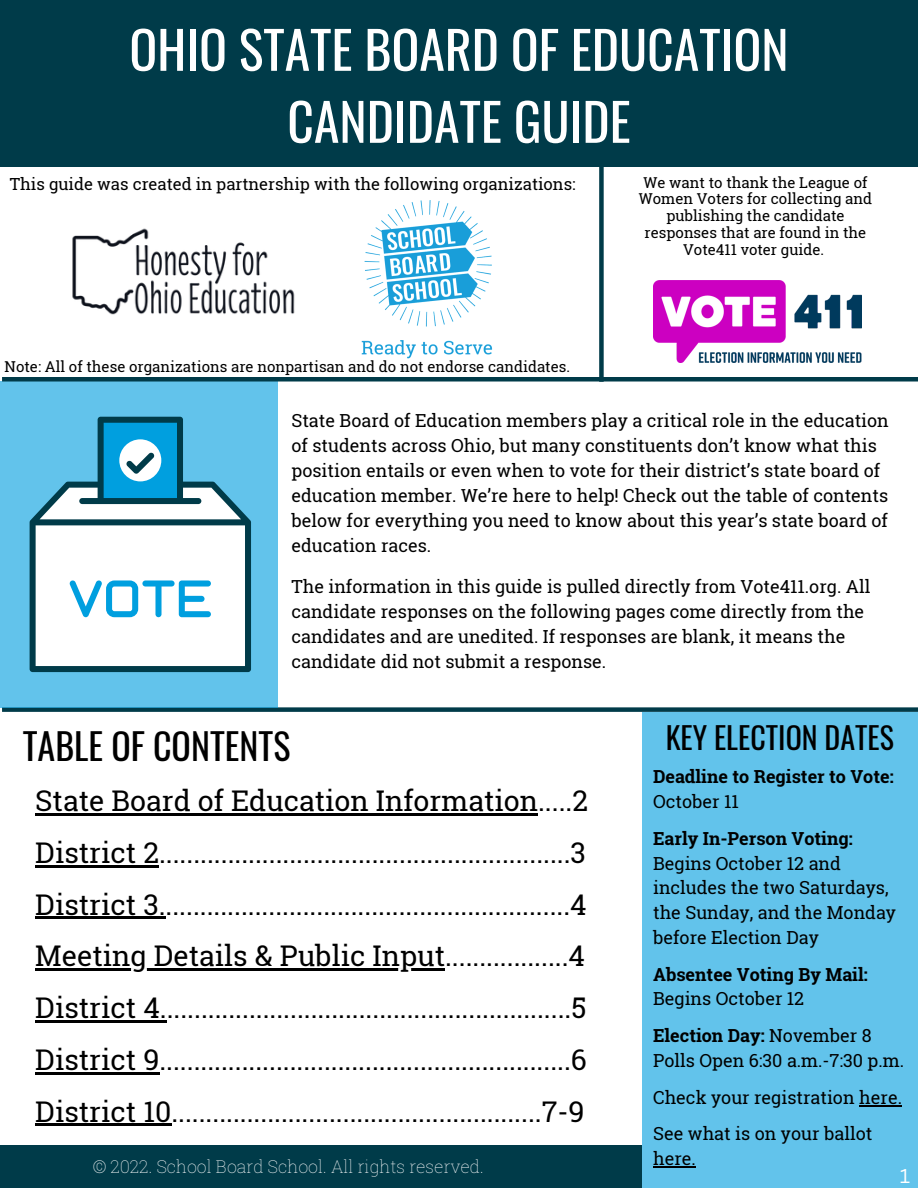
<style>
.page{position:relative;width:918px;height:1188px;background:#fff}
.page>*{position:absolute;margin:0;border:0;box-sizing:border-box;transform-origin:0 0}
.t1{font:51.75px/72px "Oswald";color:#fff;text-align:center}
.t2{font:36px "Oswald";color:#000}
.t3{font:30px "Oswald";color:#000}
.t4{font:28.5px/51.8px "Roboto Slab";color:#000;text-align:justify}
.t5{font:19.5px "Canva Sans";color:#fff}
.t6{font:18px/25px "Roboto Slab";color:#000}
.t7{font:700 18px "Roboto Slab";color:#000}
.t8{font:100 17.55px "Roboto Slab";color:#fff}
.t9{font:16.65px "Roboto Slab";color:#000}
.t10{font:15px/16.8px "Roboto Slab";color:#000;text-align:center}
.s1{font-weight:700}
</style>
<div class="page">
<div style="left:0;top:0;width:918px;height:166px;background:#003b49"></div>
<img style="left:361px;top:200px;width:132px;height:159px">
<img style="left:72px;top:228px;width:223px;height:87px">
<div style="left:2px;top:707px;width:916px;height:5px;background:#003b49"></div>
<div style="left:642px;top:712px;width:276px;height:476px;background:#62c3eb"></div>
<div style="left:0;top:382px;width:278px;height:326px;background:#62c3eb"></div>
<svg style="left:30px;top:417px;width:221px;height:255px;fill:#fff"></svg>
<div style="left:2px;top:377px;width:916px;height:5px;background:#003b49"></div>
<div style="left:0;top:1145px;width:642px;height:43px;background:#003b49"></div>
<div style="left:599px;top:152px;width:5px;height:230px;background:#003b49"></div>
<img style="left:653px;top:280px;width:208px;height:82px">
<hr style="left:859px;top:1105px;width:43px;height:2px;background:#000">
<hr style="left:653px;top:1167px;width:43px;height:1px;background:#000">
<hr style="left:35px;top:813px;width:503px;height:3px;background:#000">
<hr style="left:35px;top:865px;width:124px;height:2px;background:#000">
<hr style="left:35px;top:917px;width:131px;height:2px;background:#000">
<hr style="left:35px;top:969px;width:410px;height:2px;background:#000">
<hr style="left:35px;top:1020px;width:132px;height:3px;background:#000">
<hr style="left:35px;top:1072px;width:124px;height:2px;background:#000">
<hr style="left:35px;top:1124px;width:136px;height:2px;background:#000">
<h1 class="t1" style="left:129px;top:11px;width:661px">OHIO STATE BOARD OF EDUCATION<br>CANDIDATE GUIDE</h1>
<p class="t9" style="left:10px;top:173px;width:567px">This guide was created in partnership with the following organizations:</p>
<p class="t10" style="left:5px;top:357px;width:567px">Note: All of these organizations are nonpartisan and do not endorse candidates.</p>
<p class="t10" style="left:639px;top:173px;width:235px">We want to thank the League of<br>Women Voters for collecting and publishing the candidate responses that are found in the<br>Vote411 voter guide.</p>
<p class="t6" style="left:291px;top:407px;width:599px">State Board of Education members play a critical role in the education of students across Ohio, but many constituents don’t know what this position entails or even when to vote for their district’s state board of education member. We’re here to help! Check out the table of contents below for everything you need to know about this year’s state board of education races.</p>
<p class="t6" style="left:291px;top:573px;width:580px">The information in this guide is pulled directly from Vote411.org. All candidate responses on the following pages come directly from the candidates and are unedited. If responses are blank, it means the candidate did not submit a response.</p>
<h3 class="t3" style="left:666px;top:715px;width:230px">KEY ELECTION DATES</h3>
<p class="t7" style="left:653px;top:764px;width:242px">Deadline to Register to Vote:</p>
<p class="t6" style="left:653px;top:789px;width:87px">October 11</p>
<p class="t7" style="left:653px;top:826px;width:201px">Early In-Person Voting:</p>
<p class="t6" style="left:653px;top:850px;width:245px">Begins October 12 and includes the two Saturdays, the Sunday, and the Monday before Election Day</p>
<p class="t7" style="left:653px;top:962px;width:216px">Absentee Voting By Mail:</p>
<p class="t6" style="left:653px;top:980px;width:220px;line-height:36.8px">Begins October 12<br><span class="s1">Election Day:</span> November 8</p>
<p class="t6" style="left:653px;top:1041px;width:252px;line-height:36.8px;text-align:justify">Polls Open 6:30 a.m.-7:30 p.m.<br>Check your registration here.<br>See what is on your ballot</p>
<p class="t6" style="left:653px;top:1146px;width:44px">here.</p>
<h2 class="t2" style="left:23px;top:718px;width:269px">TABLE OF CONTENTS</h2>
<p class="t4" style="left:35px;top:774px;width:554px">State Board of Education Information.....2<br>District 2............................................................3<br>District 3............................................................4<br>Meeting Details &amp; Public Input..................4<br>District 4............................................................5<br>District 9............................................................6<br>District 10......................................................7-9</p>
<p class="t8" style="left:93px;top:1155px;width:393px">© 2022. School Board School. All rights reserved.</p>
<p class="t5" style="left:900px;top:1162px;width:12px">1</p>
</div>
